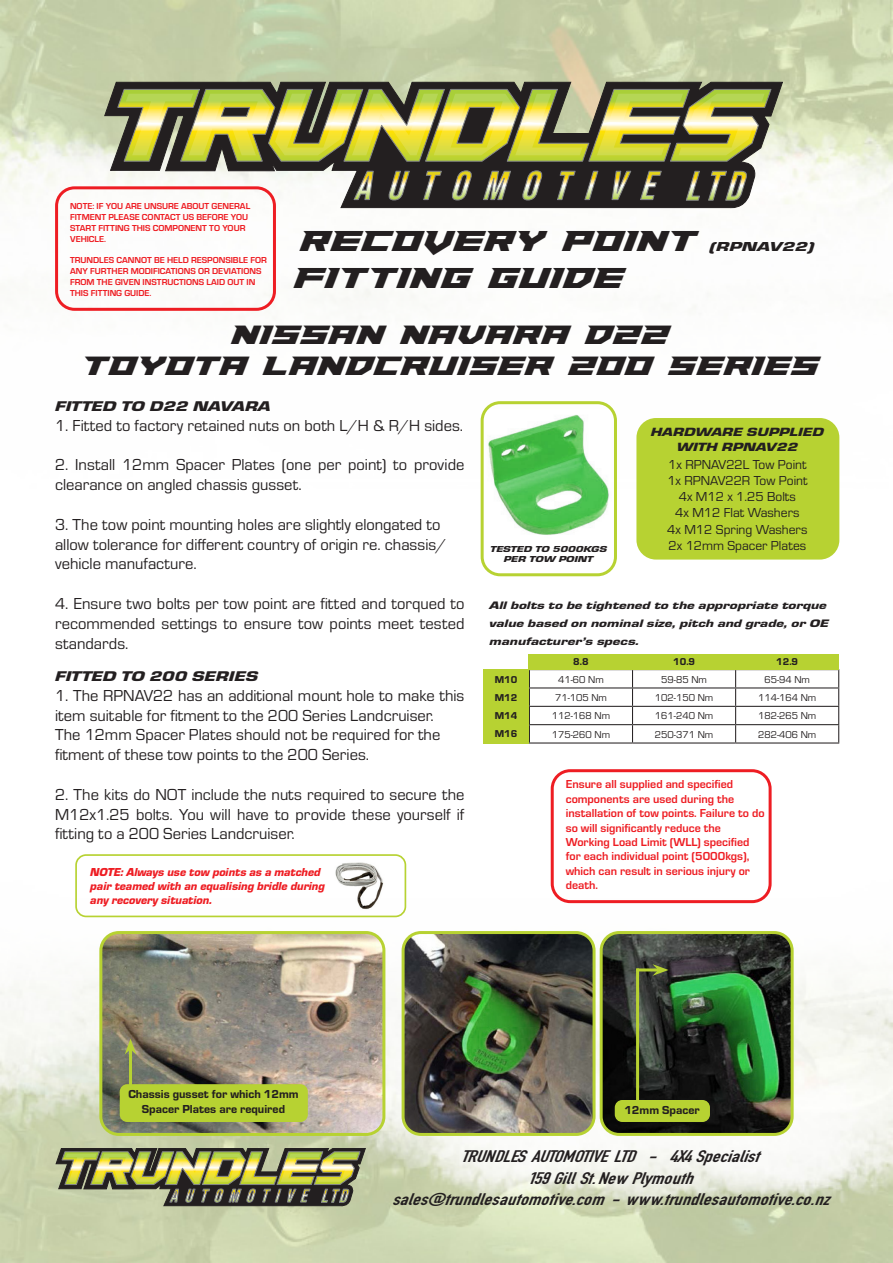
<style>
.page{position:relative;width:893px;height:1263px;background:#fff}
.page>*{position:absolute;margin:0;border:0;box-sizing:border-box;transform-origin:0 0}
.t1{font:31.05px "Paladins";color:#231f20}
.t2{font:28.5px "Paladins";color:#231f20}
.t3{font:17.7px "Din Kursivschrift Breit";letter-spacing:-.125em;color:#231f20}
.t4{font:17.7px "Din Kursivschrift Breit";letter-spacing:-.175em;color:#231f20}
.t5{font:17.7px "Din Kursivschrift Breit";letter-spacing:-.195em;color:#231f20}
.t6{font:16.5px/19.8px "Eurostile";color:#231f20}
.t7{font:italic 900 14.7px "Eurostile";color:#231f20;scale:1.33 1}
.t8{font:13.5px/16.2px "Eurostile";color:#231f20}
.t9{font:italic 900 13.5px "Eurostile";letter-spacing:-.005em;color:#231f20;scale:1.47 1}
.t10{font:italic 900 12.3px/15px "Eurostile";color:#231f20;text-align:center;scale:1.33 1}
.t11{font:700 12px/14.4px "Eurostile";color:#ee1d23}
.t12{font:italic 900 12px/14.4px "Eurostile";color:#ee1d23}
.t13{font:12px "Eurostile Hea";color:#231f20}
.t14{font:italic 900 11.25px/18px "Eurostile";color:#231f20;scale:1.33 1}
.t15{font:10.35px "Eurostile";color:#231f20}
.t16{font:10.35px "Eurostile Hea";color:#231f20}
.t17{font:700 9px/10.8px "Eurostile";color:#ee1d23}
.t18{font:italic 900 9px "Eurostile";color:#231f20;scale:1.33 1}
</style>
<div class="page">
<img style="left:1px;top:0;width:892px;height:564px">
<img style="left:1px;top:783px;width:892px;height:480px">
<svg style="left:104px;top:82px;width:679px;height:128px"></svg>
<svg style="left:117px;top:89px;width:655px;height:112px"></svg>
<svg style="left:126px;top:94px;width:639px;height:61px"></svg>
<svg style="left:56px;top:1148px;width:310px;height:58px"></svg>
<div style="left:551px;top:769px;width:221px;height:134px;border:3px solid #ee1d23;border-radius:18px"></div>
<div style="left:638px;top:419px;width:200px;height:139px;background:#b7d232;border-radius:18px"></div>
<div style="left:636px;top:418px;width:203px;height:142px;border:3px solid #b7d232;border-radius:18px"></div>
<div style="left:55px;top:186px;width:221px;height:125px;border:3px solid #ee1d23;border-radius:18px"></div>
<hr style="left:529px;top:669px;width:103px;height:1px;background:#231f20">
<hr style="left:632px;top:669px;width:104px;height:1px;background:#231f20">
<hr style="left:736px;top:669px;width:103px;height:1px;background:#231f20">
<hr style="left:529px;top:687px;width:103px;height:1px;background:#231f20">
<hr style="left:632px;top:687px;width:104px;height:1px;background:#231f20">
<hr style="left:736px;top:687px;width:103px;height:1px;background:#231f20">
<hr style="left:529px;top:706px;width:103px;height:1px;background:#231f20">
<hr style="left:632px;top:706px;width:104px;height:1px;background:#231f20">
<hr style="left:736px;top:706px;width:103px;height:1px;background:#231f20">
<hr style="left:529px;top:724px;width:103px;height:1px;background:#231f20">
<svg style="left:529px;top:670px;width:1px;height:72px"></svg>
<hr style="left:632px;top:724px;width:104px;height:1px;background:#231f20">
<svg style="left:632px;top:670px;width:1px;height:72px"></svg>
<hr style="left:736px;top:724px;width:103px;height:1px;background:#231f20">
<svg style="left:735px;top:670px;width:1px;height:72px"></svg>
<svg style="left:838px;top:670px;width:1px;height:72px"></svg>
<hr style="left:529px;top:742px;width:103px;height:1px;background:#231f20">
<hr style="left:632px;top:742px;width:104px;height:1px;background:#231f20">
<hr style="left:736px;top:742px;width:103px;height:1px;background:#231f20">
<div style="left:529px;top:654px;width:104px;height:15px;background:#b7d232"></div>
<div style="left:632px;top:654px;width:104px;height:15px;background:#b7d232"></div>
<div style="left:735px;top:654px;width:104px;height:15px;background:#b7d232"></div>
<div style="left:483px;top:725px;width:46px;height:18px;background:#b7d232"></div>
<div style="left:483px;top:706px;width:46px;height:19px;background:#b7d232"></div>
<div style="left:483px;top:688px;width:46px;height:18px;background:#b7d232"></div>
<div style="left:483px;top:669px;width:46px;height:19px;background:#b7d232"></div>
<img style="left:332px;top:860px;width:53px;height:51px">
<div style="left:75px;top:854px;width:331px;height:63px;border:2px solid #b7d232;border-radius:10px"></div>
<img style="left:482px;top:409px;width:130px;height:137px">
<div style="left:481px;top:401px;width:136px;height:175px;border:3px solid #b7d232;border-radius:18px"></div>
<img style="left:403px;top:932px;width:191px;height:202px">
<div style="left:402px;top:931px;width:194px;height:205px;border:3px solid #b7d232;border-radius:18px"></div>
<img style="left:101px;top:932px;width:283px;height:202px">
<div style="left:99px;top:931px;width:286px;height:205px;border:3px solid #b7d232;border-radius:18px"></div>
<div style="left:120px;top:1084px;width:188px;height:38px;background:#b7d232;border-radius:8px"></div>
<hr style="left:129px;top:1049px;width:3px;height:38px;background:#b7d232">
<svg style="left:125px;top:1038px;width:11px;height:17px"></svg>
<img style="left:601px;top:932px;width:191px;height:202px">
<div style="left:600px;top:931px;width:194px;height:205px;border:3px solid #b7d232;border-radius:18px"></div>
<div style="left:615px;top:1100px;width:95px;height:22px;background:#b7d232;border-radius:8px"></div>
<hr style="left:636px;top:968px;width:3px;height:135px;background:#b7d232">
<hr style="left:636px;top:968px;width:22px;height:3px;background:#b7d232">
<svg style="left:652px;top:964px;width:17px;height:12px"></svg>
<p class="t17" style="left:70px;top:200px;width:182px">NOTE: IF YOU ARE UNSURE ABOUT GENERAL</p>
<p class="t17" style="left:70px;top:211px;width:180px">FITMENT PLEASE CONTACT US BEFORE YOU<br>START FITTING THIS COMPONENT TO YOUR<br>VEHICLE.</p>
<p class="t17" style="left:70px;top:254px;width:198px">TRUNDLES CANNOT BE HELD RESPONSIBLE FOR ANY FURTHER MODIFICATIONS OR DEVIATIONS FROM THE GIVEN INSTRUCTIONS LAID OUT IN THIS FITTING GUIDE.</p>
<p class="t1" style="left:296px;top:226px;width:399px">RECOVERY POINT</p>
<p class="t9" style="left:709px;top:237px;width:73px">(RPNAV22)</p>
<p class="t1" style="left:290px;top:263px;width:332px">FITTING GUIDE</p>
<p class="t2" style="left:228px;top:320px;width:440px">NISSAN NAVARA D22</p>
<p class="t2" style="left:78px;top:352px;width:739px">TOYOTA LANDCRUISER 200 SERIES</p>
<p class="t7" style="left:55px;top:395px;width:164px">FITTED TO D22 NAVARA</p>
<p class="t6" style="left:55px;top:414px;width:410px">1. Fitted to factory retained nuts on both L/H &amp; R/H sides.</p>
<p class="t6" style="left:55px;top:454px;width:411px">2. Install 12mm Spacer Plates (one per point) to provide clearance on angled chassis gusset.</p>
<p class="t6" style="left:55px;top:513px;width:387px">3. The tow point mounting holes are slightly elongated to</p>
<p class="t6" style="left:55px;top:533px;width:393px">allow tolerance for different country of origin re. chassis/</p>
<p class="t6" style="left:55px;top:553px;width:143px">vehicle manufacture.</p>
<p class="t6" style="left:55px;top:593px;width:411px;text-align:justify">4. Ensure two bolts per tow point are fitted and torqued to recommended settings to ensure tow points meet tested standards.</p>
<p class="t7" style="left:55px;top:665px;width:154px">FITTED TO 200 SERIES</p>
<p class="t6" style="left:55px;top:684px;width:411px">1. The RPNAV22 has an additional mount hole to make this item suitable for fitment to the 200 Series Landcruiser.</p>
<p class="t6" style="left:55px;top:724px;width:387px">The 12mm Spacer Plates should not be required for the</p>
<p class="t6" style="left:55px;top:744px;width:316px">fitment of these tow points to the 200 Series.</p>
<p class="t6" style="left:55px;top:783px;width:411px;text-align:justify">2. The kits do NOT include the nuts required to secure the M12x1.25 bolts. You will have to provide these yourself if fitting to a 200 Series Landcruiser.</p>
<p class="t12" style="left:90px;top:863px;width:236px">NOTE: Always use tow points as a matched pair teamed with an equalising bridle during any recovery situation.</p>
<p class="t18" style="left:490px;top:542px;width:89px">TESTED TO 5000KGS</p>
<p class="t18" style="left:504px;top:553px;width:69px">PER TOW POINT</p>
<p class="t10" style="left:651px;top:424px;width:132px">HARDWARE SUPPLIED<br>WITH RPNAV22</p>
<p class="t8" style="left:667px;top:456px;width:142px">1x RPNAV22L Tow Point<br>1x RPNAV22R Tow Point</p>
<p class="t8" style="left:679px;top:488px;width:119px">4x M12 x 1.25 Bolts</p>
<p class="t8" style="left:675px;top:504px;width:126px">4x M12 Flat Washers</p>
<p class="t8" style="left:667px;top:520px;width:142px">4x M12 Spring Washers</p>
<p class="t8" style="left:669px;top:537px;width:139px">2x 12mm Spacer Plates</p>
<p class="t14" style="left:490px;top:595px;width:257px">All bolts to be tightened to the appropriate torque value based on nominal size, pitch and grade, or OE manufacturer’s specs.</p>
<p class="t16" style="left:495px;top:672px;width:24px">M10</p>
<p class="t16" style="left:495px;top:690px;width:24px">M12</p>
<p class="t16" style="left:495px;top:709px;width:24px">M14</p>
<p class="t16" style="left:495px;top:726px;width:24px">M16</p>
<p class="t16" style="left:573px;top:654px;width:17px">8.8</p>
<p class="t16" style="left:673px;top:654px;width:23px">10.9</p>
<p class="t16" style="left:776px;top:654px;width:23px">12.9</p>
<p class="t15" style="left:558px;top:672px;width:47px">41-60 Nm</p>
<p class="t15" style="left:661px;top:672px;width:47px">59-85 Nm</p>
<p class="t15" style="left:764px;top:672px;width:47px">65-94 Nm</p>
<p class="t15" style="left:555px;top:691px;width:53px">71-105 Nm</p>
<p class="t15" style="left:655px;top:691px;width:60px">102-150 Nm</p>
<p class="t15" style="left:758px;top:691px;width:60px">114-164 Nm</p>
<p class="t15" style="left:552px;top:709px;width:60px">112-168 Nm</p>
<p class="t15" style="left:655px;top:709px;width:60px">161-240 Nm</p>
<p class="t15" style="left:758px;top:709px;width:60px">182-265 Nm</p>
<p class="t15" style="left:552px;top:727px;width:60px">175-260 Nm</p>
<p class="t15" style="left:655px;top:727px;width:60px">250-371 Nm</p>
<p class="t15" style="left:758px;top:727px;width:60px">282-406 Nm</p>
<p class="t11" style="left:566px;top:776px;width:169px">Ensure all supplied and specified</p>
<p class="t11" style="left:566px;top:791px;width:200px">components are used during the installation of tow points. Failure to do so will significantly reduce the</p>
<p class="t11" style="left:566px;top:834px;width:186px;text-align:justify">Working Load Limit (WLL) specified for each individual point (5000kgs), which can result in serious injury or death.</p>
<p class="t13" style="left:128px;top:1086px;width:172px">Chassis gusset for which 12mm</p>
<p class="t13" style="left:142px;top:1100px;width:145px">Spacer Plates are required</p>
<p class="t13" style="left:624px;top:1101px;width:77px">12mm Spacer</p>
<p class="t4" style="left:462px;top:1146px;width:302px">TRUNDLES AUTOMOTIVE LTD - 4X4 Specialist</p>
<p class="t5" style="left:530px;top:1167px;width:167px">159 Gill St. Ne w Plymouth</p>
<p class="t3" style="left:392px;top:1188px;width:442px">sales@trundlesautomotive.com - www.trundlesautomotive.co.nz</p>
</div>
